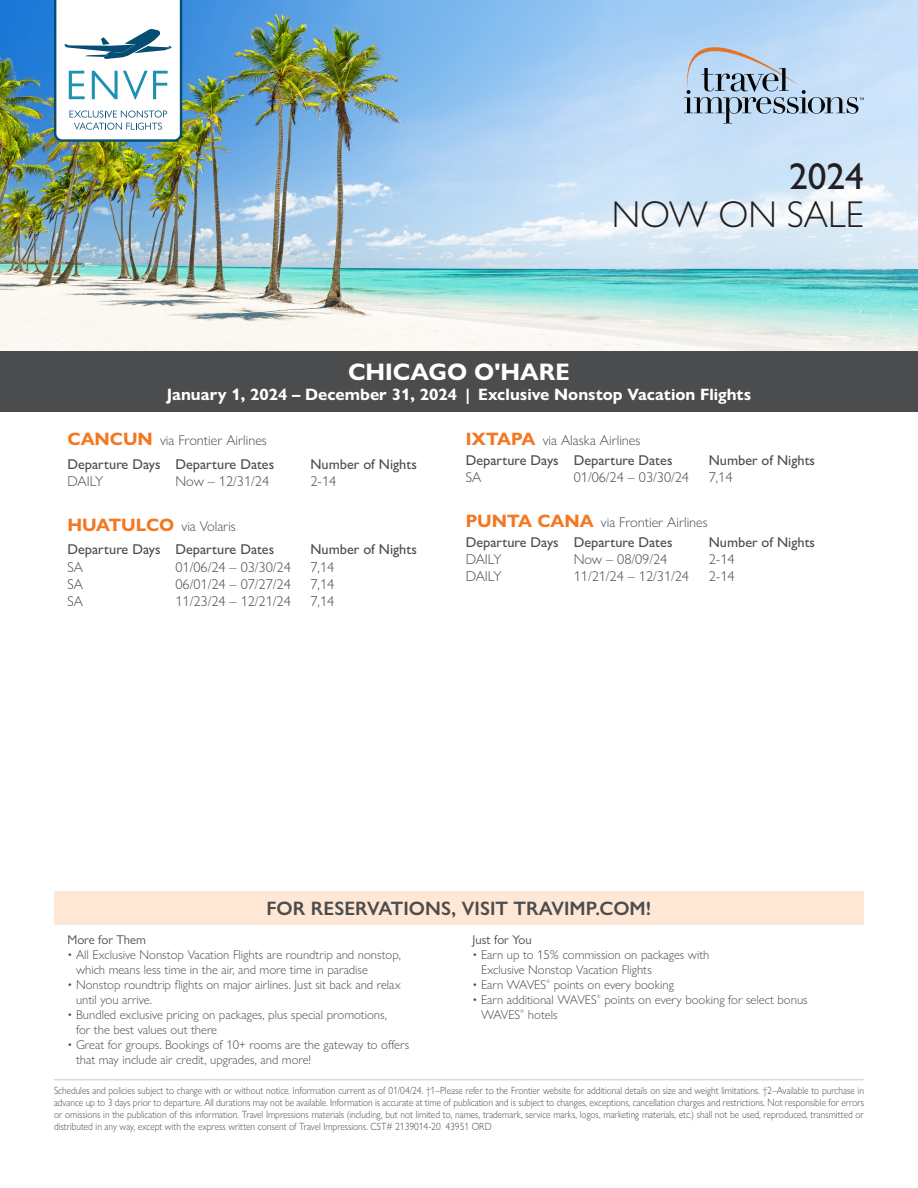
<style>
.page{position:relative;width:918px;height:1188px;background:#fff}
.page>*{position:absolute;margin:0;border:0;box-sizing:border-box;transform-origin:0 0}
.t1{font:300 37.5px "Gill Sans Nova";color:#231f20}
.t2{font:500 37.5px "Gill Sans Nova";color:#231f20}
.t3{font:700 24px "Gill Sans Nova";color:#fff}
.t4{font:600 19.5px "Gill Sans Nova";color:#4b4c4d}
.t5{font:700 16.5px "Gill Sans Nova";color:#fff}
.t6{font:300 14.25px "Gill Sans Nova";color:#4b4c4d}
.t7{font:500 14.25px "Gill Sans Nova";color:#4b4c4d}
.t8{font:300 12.75px/15px "Gill Sans Nova";color:#4b4c4d}
.t9{font:12.75px "Gill Sans Nova";color:#4b4c4d}
.t10{font:300 10.5px/12px "Gill Sans Nova";color:#4b4c4d;text-align:justify;scale:.9 1}
.t11{font:300 5.25px "Gill Sans Nova";color:#4b4c4d}
.s1{font-weight:700;font-size:18px;color:#f47721}
</style>
<div class="page">
<div style="left:0;top:351px;width:918px;height:61px;background:#4b4c4d"></div>
<img style="left:0;top:0;width:918px;height:351px">
<hr style="left:54px;top:1080px;width:810px;height:1px;background:#c7c8ca">
<div style="left:54px;top:891px;width:810px;height:34px;background:#fee7d4"></div>
<svg style="left:54px;top:0;width:128px;height:142px"></svg>
<svg style="left:684px;top:47px;width:180px;height:77px;background:#aec3d8"></svg>
<h1 class="t2" style="left:789px;top:154px;width:76px">2024</h1>
<h1 class="t1" style="left:612px;top:191px;width:254px">NOW ON SALE</h1>
<p class="t3" style="left:348px;top:357px;width:223px">CHICAGO O'HARE</p>
<p class="t5" style="left:167px;top:384px;width:586px">January 1, 2024 – December 31, 2024 | Exclusive Nonstop Vacation Flights</p>
<p class="t6" style="left:68px;top:432px;width:201px"><span class="s1">CANCUN</span> via Frontier Airlines</p>
<p class="t7" style="left:68px;top:455px;width:208px">Departure Days Departure Dates</p>
<p class="t7" style="left:311px;top:455px;width:108px">Number of Nights</p>
<p class="t6" style="left:68px;top:473px;width:37px">DAILY</p>
<p class="t6" style="left:176px;top:473px;width:95px">Now – 12/31/24</p>
<p class="t6" style="left:311px;top:473px;width:27px">2-14</p>
<p class="t6" style="left:68px;top:517px;width:170px"><span class="s1">HUATULCO</span> via Volaris</p>
<p class="t7" style="left:68px;top:541px;width:208px">Departure Days Departure Dates</p>
<p class="t7" style="left:311px;top:541px;width:108px">Number of Nights</p>
<p class="t6" style="left:68px;top:558px;width:17px">SA</p>
<p class="t6" style="left:176px;top:558px;width:117px">01/06/24 – 03/30/24</p>
<p class="t6" style="left:311px;top:558px;width:25px">7,14</p>
<p class="t6" style="left:68px;top:575px;width:17px">SA</p>
<p class="t6" style="left:176px;top:575px;width:117px">06/01/24 – 07/27/24</p>
<p class="t6" style="left:311px;top:575px;width:25px">7,14</p>
<p class="t6" style="left:68px;top:592px;width:17px">SA</p>
<p class="t6" style="left:176px;top:592px;width:117px">11/23/24 – 12/21/24</p>
<p class="t6" style="left:311px;top:592px;width:25px">7,14</p>
<p class="t6" style="left:466px;top:432px;width:176px"><span class="s1">IXTAPA</span> via Alaska Airlines</p>
<p class="t7" style="left:466px;top:451px;width:208px">Departure Days Departure Dates</p>
<p class="t7" style="left:709px;top:451px;width:108px">Number of Nights</p>
<p class="t6" style="left:466px;top:468px;width:17px">SA</p>
<p class="t6" style="left:574px;top:468px;width:117px">01/06/24 – 03/30/24</p>
<p class="t6" style="left:709px;top:468px;width:25px">7,14</p>
<p class="t6" style="left:466px;top:514px;width:244px"><span class="s1">PUNTA CANA</span> via Frontier Airlines</p>
<p class="t7" style="left:466px;top:534px;width:208px">Departure Days Departure Dates</p>
<p class="t7" style="left:709px;top:534px;width:108px">Number of Nights</p>
<p class="t6" style="left:466px;top:551px;width:37px">DAILY</p>
<p class="t6" style="left:574px;top:551px;width:95px">Now – 08/09/24</p>
<p class="t6" style="left:709px;top:551px;width:27px">2-14</p>
<p class="t6" style="left:466px;top:568px;width:37px">DAILY</p>
<p class="t6" style="left:574px;top:568px;width:117px">11/21/24 – 12/31/24</p>
<p class="t6" style="left:709px;top:568px;width:27px">2-14</p>
<h3 class="t4" style="left:267px;top:896px;width:386px">FOR RESERVATIONS, VISIT TRAVIMP.COM!</h3>
<p class="t9" style="left:68px;top:932px;width:80px">More for Them</p>
<p class="t8" style="left:76px;top:947px;width:327px;text-indent:-9px">• All Exclusive Nonstop Vacation Flights are roundtrip and nonstop, which means less time in the air, and more time in paradise</p>
<p class="t8" style="left:76px;top:977px;width:326px;text-indent:-9px">• Nonstop roundtrip flights on major airlines. Just sit back and relax until you arrive.</p>
<p class="t8" style="left:76px;top:1007px;width:312px;text-indent:-9px">• Bundled exclusive pricing on packages, plus special promotions, for the best values out there</p>
<p class="t8" style="left:76px;top:1037px;width:335px;text-indent:-9px">• Great for groups. Bookings of 10+ rooms are the gateway to offers that may include air credit, upgrades, and more!</p>
<p class="t9" style="left:472px;top:932px;width:61px">Just for You</p>
<p class="t8" style="left:481px;top:947px;width:230px;text-indent:-9px">• Earn up to 15% commission on packages with<br>Exclusive Nonstop Vacation Flights</p>
<p class="t8" style="left:472px;top:977px;width:75px">• Earn WAVES</p>
<p class="t11" style="left:546px;top:978px;width:6px">®</p>
<p class="t8" style="left:554px;top:977px;width:122px">points on every booking</p>
<p class="t8" style="left:472px;top:992px;width:126px">• Earn additional WAVES</p>
<p class="t11" style="left:597px;top:993px;width:6px">®</p>
<p class="t8" style="left:604px;top:992px;width:205px">points on every booking for select bonus</p>
<p class="t8" style="left:481px;top:1007px;width:41px">WAVES</p>
<p class="t11" style="left:520px;top:1008px;width:6px">®</p>
<p class="t8" style="left:528px;top:1007px;width:31px">hotels</p>
<p class="t10" style="left:54px;top:1085px;width:902px">Schedules and policies subject to change with or without notice. Information current as of 01/04/24. †1–Please refer to the Frontier website for additional details on size and weight limitations. †2–Available to purchase in advance up to 3 days prior to departure. All durations may not be available. Information is accurate at time of publication and is subject to changes, exceptions, cancellation charges and restrictions. Not responsible for errors or omissions in the publication of this information. Travel Impressions materials (including, but not limited to, names, trademark, service marks, logos, marketing materials, etc.) shall not be used, reproduced, transmitted or distributed in any way, except with the express written consent of Travel Impressions. CST# 2139014-20 43951 ORD</p>
</div>
